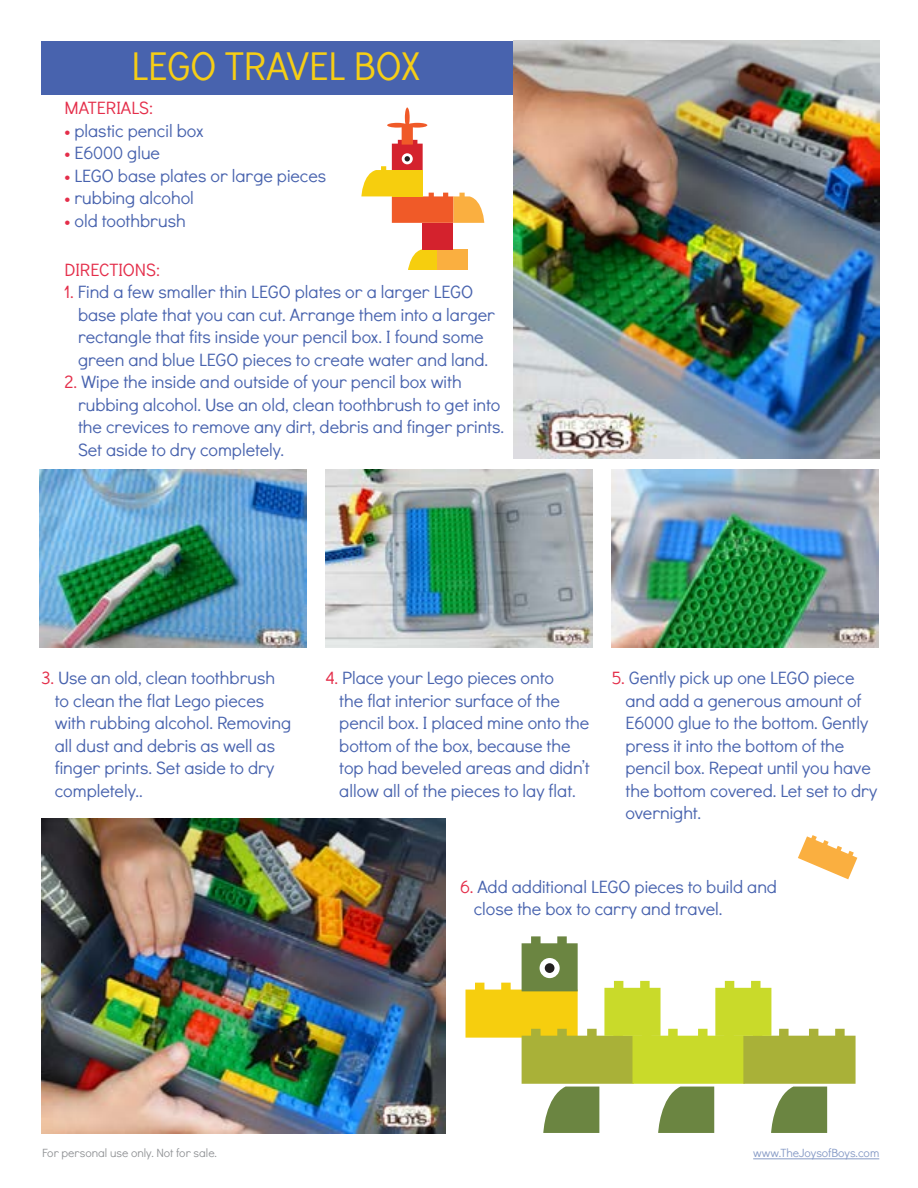
<style>
.page{position:relative;width:918px;height:1188px;background:#fff}
.page>*{position:absolute;margin:0;border:0;box-sizing:border-box;transform-origin:0 0}
.t1{font:40.5px "Didact Gothic";letter-spacing:-.005em;color:#f6ce15;scale:.95 1}
.t2{font:18px/22.5px "Didact Gothic";color:#4863ae}
.t3{font:18px "Didact Gothic";color:#e42e4a}
.t4{font:12px "Didact Gothic";color:#939598}
.t5{font:12px "Didact Gothic";letter-spacing:-.005em;color:#879bc6}
.s1{color:#e42e4a}
</style>
<div class="page">
<div style="left:41px;top:41px;width:472px;height:53px;background:#4863ae"></div>
<img style="left:41px;top:818px;width:404px;height:316px">
<img style="left:326px;top:470px;width:266px;height:178px">
<img style="left:612px;top:470px;width:266px;height:178px">
<img style="left:40px;top:470px;width:266px;height:178px">
<img style="left:513px;top:41px;width:366px;height:417px">
<svg style="left:466px;top:936px;width:390px;height:197px"></svg>
<div style="left:540px;top:958px;width:20px;height:20px;background:#fff;border-radius:50%"></div>
<div style="left:545px;top:963px;width:9px;height:10px;background:#231f20;border-radius:50%"></div>
<svg style="left:408px;top:249px;width:30px;height:21px"></svg>
<div style="left:438px;top:249px;width:30px;height:21px;background:#faaf40"></div>
<div style="left:422px;top:223px;width:31px;height:26px;background:#d4222d"></div>
<svg style="left:361px;top:108px;width:123px;height:115px"></svg>
<svg style="left:798px;top:835px;width:59px;height:44px"></svg>
<hr style="left:753px;top:1159px;width:126px;height:1px;background:#879bc6">
<h1 class="t1" style="left:132px;top:38px;width:305px">LEGO TRAVEL BOX</h1>
<p class="t3" style="left:64px;top:95px;width:90px">MATERIALS:</p>
<p class="t2" style="left:64px;top:118px;width:141px"><span class="s1">•</span> plastic pencil box</p>
<p class="t2" style="left:64px;top:141px;width:97px"><span class="s1">•</span> E6000 glue</p>
<p class="t2" style="left:64px;top:163px;width:263px"><span class="s1">•</span> LEGO base plates or large pieces</p>
<p class="t2" style="left:64px;top:186px;width:131px"><span class="s1">•</span> rubbing alcohol</p>
<p class="t2" style="left:64px;top:208px;width:123px"><span class="s1">•</span> old toothbrush</p>
<p class="t3" style="left:64px;top:257px;width:97px">DIRECTIONS:</p>
<p class="t2" style="left:78px;top:280px;width:419px;text-indent:-14px"><span class="s1">1.</span> Find a few smaller thin LEGO plates or a larger LEGO base plate that you can cut. Arrange them into a larger rectangle that fits inside your pencil box. I found some green and blue LEGO pieces to create water and land.</p>
<p class="t2" style="left:78px;top:370px;width:428px;text-indent:-14px"><span class="s1">2.</span> Wipe the inside and outside of your pencil box with rubbing alcohol. Use an old, clean toothbrush to get into the crevices to remove any dirt, debris and finger prints.<br>Set aside to dry completely.</p>
<p class="t2" style="left:55px;top:666px;width:238px;text-indent:-14px"><span class="s1">3.</span> Use an old, clean toothbrush to clean the flat Lego pieces with rubbing alcohol. Removing all dust and debris as well as finger prints. Set aside to dry completely..</p>
<p class="t2" style="left:339px;top:666px;width:252px;text-indent:-14px"><span class="s1">4.</span> Place your Lego pieces onto<br>the flat interior surface of the pencil box. I placed mine onto the bottom of the box, because the top had beveled areas and didn’t allow all of the pieces to lay flat.</p>
<p class="t2" style="left:625px;top:666px;width:253px;text-indent:-14px"><span class="s1">5.</span> Gently pick up one LEGO piece and add a generous amount of<br>E6000 glue to the bottom. Gently press it into the bottom of the pencil box. Repeat until you have the bottom covered. Let set to dry overnight.</p>
<p class="t2" style="left:474px;top:874px;width:305px;text-indent:-14px"><span class="s1">6.</span> Add additional LEGO pieces to build and close the box to carry and travel.</p>
<p class="t4" style="left:42px;top:1145px;width:176px">For personal use only. Not for sale.</p>
<p class="t5" style="left:753px;top:1145px;width:128px">www.TheJoysofBoys.com</p>
</div>
